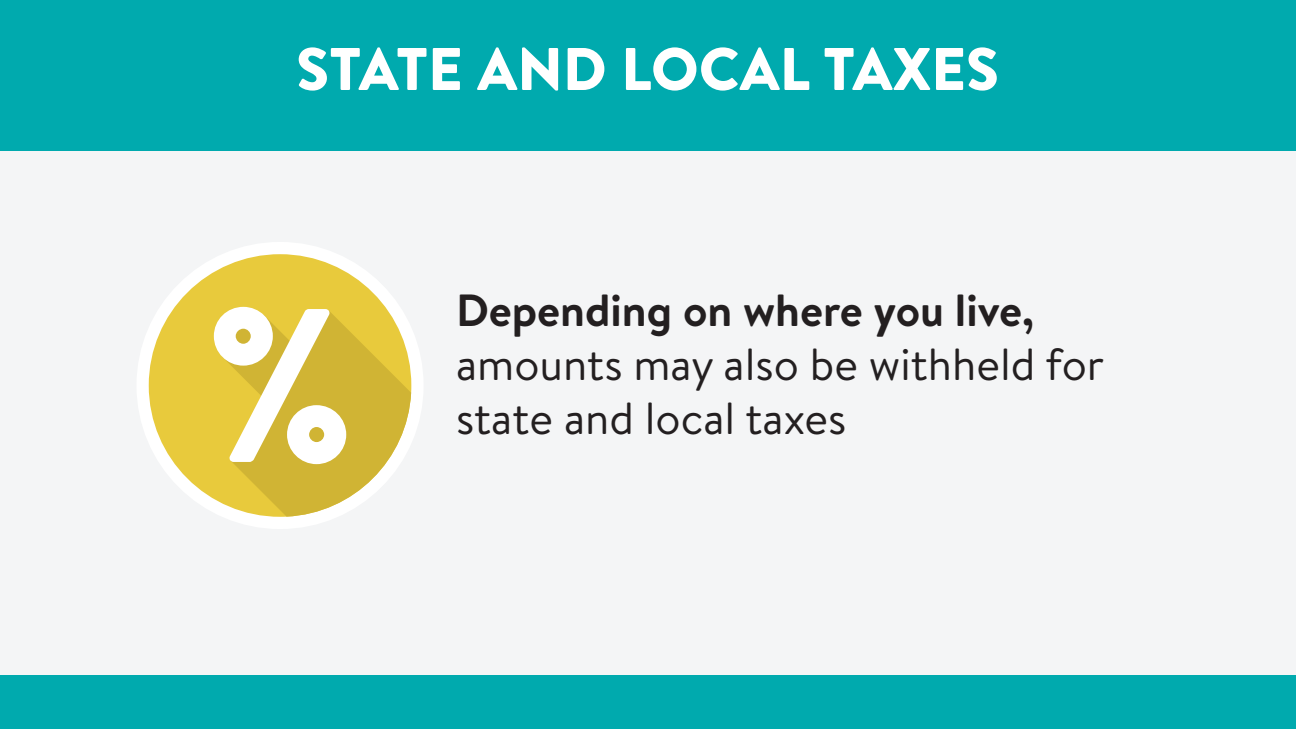
<style>
.page{position:relative;width:1296px;height:729px;background:#f4f5f6}
.page>*{position:absolute;margin:0;border:0;box-sizing:border-box;transform-origin:0 0}
.t1{font:900 60px "Brandon Text";color:#fff}
.t2{font:45px/54px "Brandon Text";color:#231f20}
.t3{font:700 45px "Brandon Text";color:#231f20}
</style>
<div class="page">
<div style="left:0;top:675px;width:1296px;height:54px;background:#00aaae"></div>
<div style="left:136px;top:242px;width:288px;height:287px;background:#fff;border-radius:50%"></div>
<svg style="left:149px;top:254px;width:239px;height:250px;fill:#e8ca3c"></svg>
<svg style="left:222px;top:310px;width:189px;height:207px;fill:#d0b434"></svg>
<svg style="left:214px;top:307px;width:132px;height:157px"></svg>
<div style="left:0;top:0;width:1296px;height:150px;background:#00aaae"></div>
<h1 class="t1" style="left:296px;top:27px;width:705px">STATE AND LOCAL TAXES</h1>
<p class="t3" style="left:456px;top:279px;width:580px">Depending on where you live,</p>
<p class="t2" style="left:456px;top:336px;width:650px">amounts may also be withheld for state and local taxes</p>
</div>
